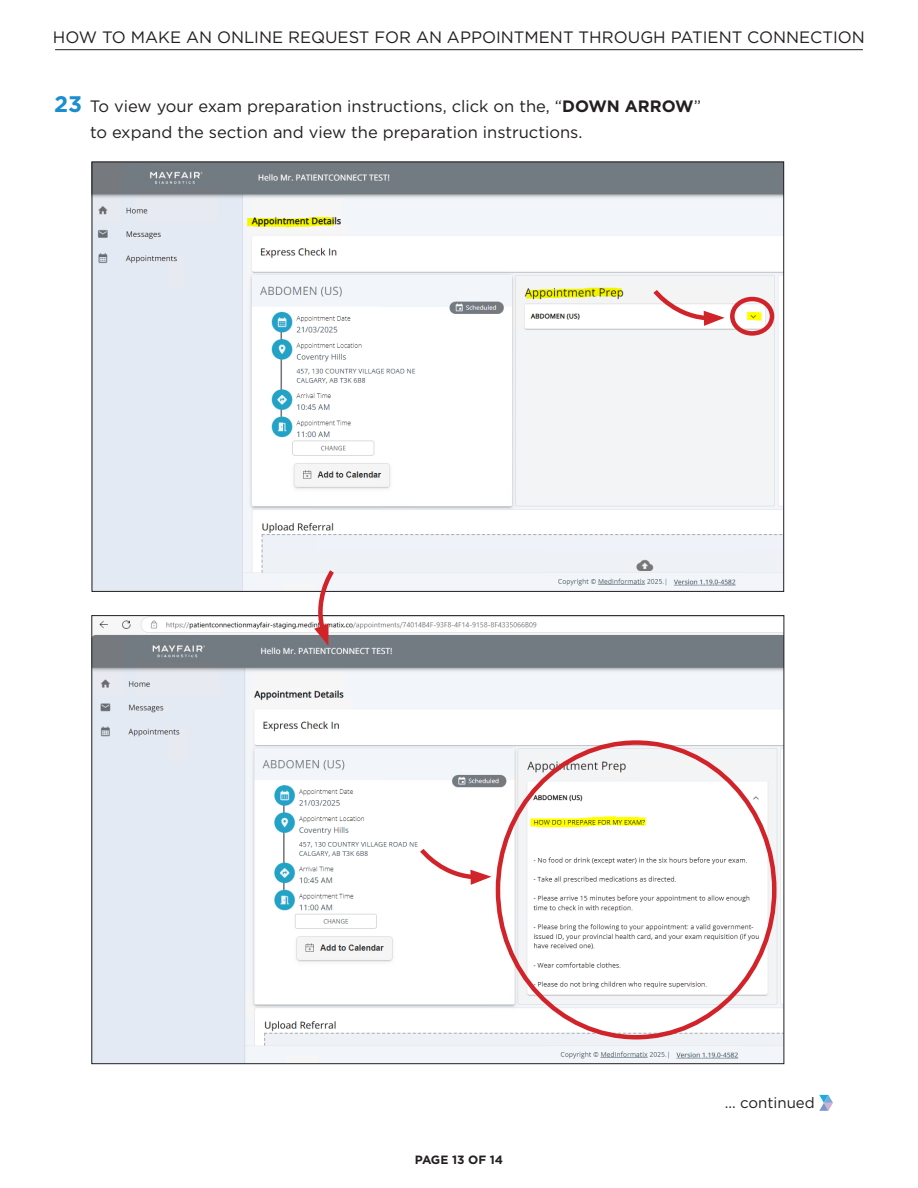
<style>
.page{position:relative;width:918px;height:1188px;background:#fff}
.page>*{position:absolute;margin:0;border:0;box-sizing:border-box;transform-origin:0 0}
.body_copy{font:16.5px/25.5px "Gotham";color:#231f20}
.t1{font:15px "Gotham";color:#231f20}
.t2{font:700 12px "Gotham";color:#231f20}
.s1{font-weight:700;font-size:22.5px;color:#1a8ece}
.s2{font-weight:700}
</style>
<div class="page">
<hr style="left:55px;top:49px;width:808px;height:1px;background:#231f20">
<svg style="left:819px;top:1095px;width:14px;height:16px"></svg>
<img style="left:94px;top:617px;width:688px;height:445px">
<svg style="left:417px;top:846px;width:74px;height:39px"></svg>
<img style="left:94px;top:164px;width:688px;height:426px">
<div style="left:730px;top:297px;width:44px;height:39px;border:4px solid #d1232a;border-radius:50%"></div>
<svg style="left:651px;top:287px;width:74px;height:39px"></svg>
<svg style="left:312px;top:567px;width:25px;height:79px"></svg>
<p class="body_copy" style="left:53px;top:24px;width:814px">HOW TO MAKE AN ONLINE REQUEST FOR AN APPOINTMENT THROUGH PATIENT CONNECTION</p>
<p class="body_copy" style="left:90px;top:94px;width:613px;text-indent:-36px"><span class="s1">23</span> To view your exam preparation instructions, click on the, “<span class="s2">DOWN ARROW</span>” to expand the section and view the preparation instructions.</p>
<p class="t2" style="left:415px;top:1151px;width:90px">PAGE 13 OF 14</p>
<p class="t1" style="left:725px;top:1093px;width:92px">... continued</p>
</div>
